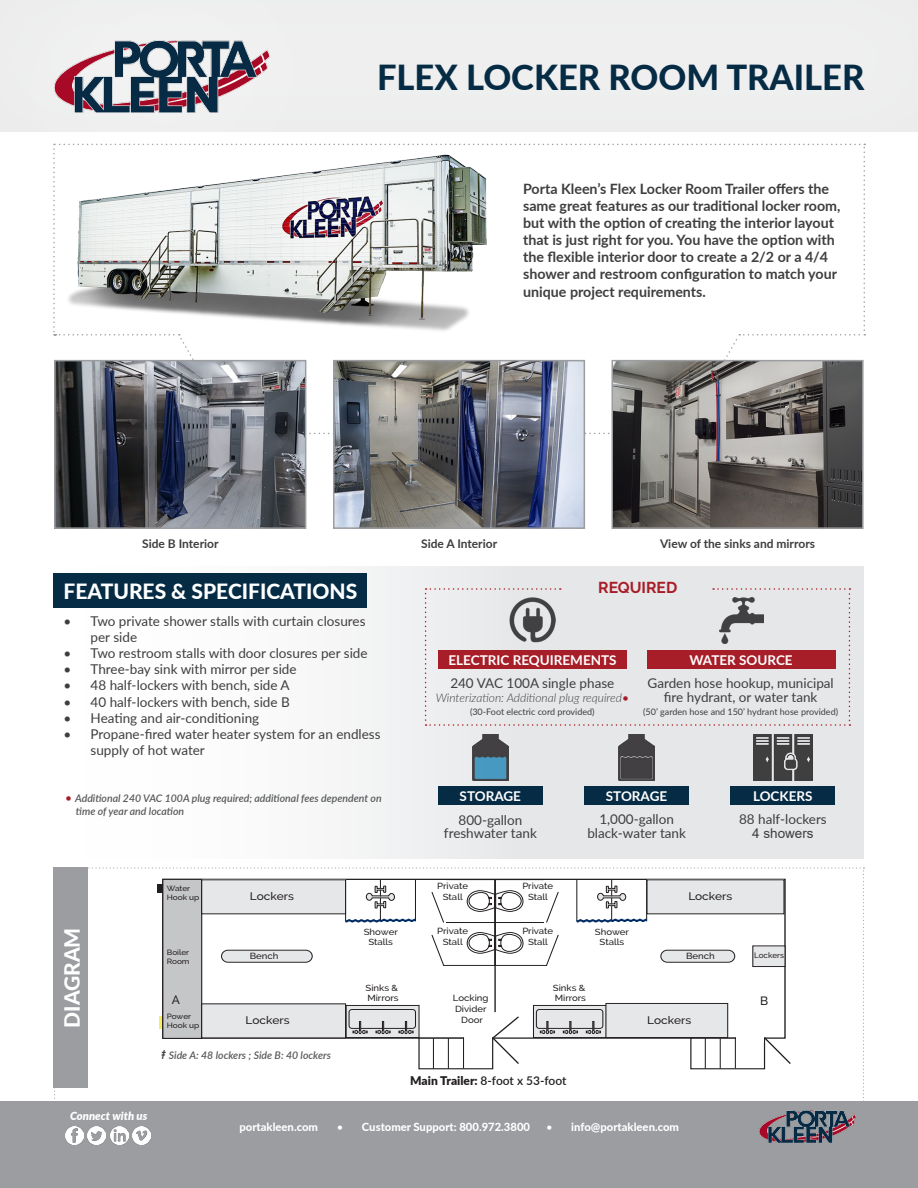
<style>
.page{position:relative;width:918px;height:1188px;background:#fff}
.page>*{position:absolute;margin:0;border:0;box-sizing:border-box;transform-origin:0 0}
.t1{font:800 34.5px "Lato";color:#062b44}
.t2{font:800 21px "Lato";color:#fff}
.t3{font:700 15.75px "Raleway";color:#a71d28}
.t4{font:700 14.25px/17.1px "Lato";color:#3e3e3f}
.t5{font:13.5px/13.5px "Lato";color:#3e3e3f;text-align:center}
.t6{font:700 13.5px "Lato";color:#fff}
.t7{font:13.5px "Arial";color:#3e3e3f}
.t8{font:700 12px "Lato";color:#3e3e3f}
.t9{font:italic 300 12px "Lato";color:#3e3e3f}
.t10{font:600 12px "Lato";letter-spacing:-.01em;color:#231f20}
.t11{font:500 12px "Raleway";color:#231f20}
.t12{font:800 11.25px "Lato";color:#fff}
.t13{font:italic 900 11.25px "Lato";color:#fff}
.t14{font:500 10.95px "Raleway";color:#231f20;scale:1.08 1}
.t15{font:italic 600 10.5px/13.5px "Lato";color:#57585a}
.t16{font:9px "Lato";color:#3e3e3f}
.t17{font:500 8.85px/10.6px "Raleway";color:#231f20;text-align:center;scale:1.08 1}
.t18{font:500 7.95px "Raleway";color:#231f20}
.t19{font:500 7.65px/9.1px "Raleway";color:#231f20;scale:1.08 1}
.s1{font-weight:400;font-style:normal;font-size:12px;color:#a71d28}
.s2{font-weight:400;font-style:normal;color:#a71d28}
.s3{font-family:"Arial";font-weight:400;font-size:13.5px;color:#3e3e3f}
.s4{font-weight:900}
.s5{font-weight:400}
</style>
<div class="page">
<svg style="left:54px;top:144px;width:811px;height:290px"></svg>
<div style="left:54px;top:566px;width:810px;height:292px;background:linear-gradient(to right,#fff,#dedfe2)"></div>
<div style="left:54px;top:573px;width:313px;height:35px;background:#062b44"></div>
<div style="left:0;top:0;width:918px;height:134px;background:#eeefef"></div>
<div style="left:0;top:0;width:375px;height:231px;background:#fff;opacity:.75"></div>
<img style="left:55px;top:40px;width:215px;height:73px">
<div style="left:0;top:1101px;width:918px;height:87px;background:#9b9da1"></div>
<img style="left:65px;top:1127px;width:18px;height:18px">
<img style="left:88px;top:1127px;width:18px;height:18px">
<img style="left:110px;top:1127px;width:18px;height:18px">
<img style="left:133px;top:1127px;width:18px;height:18px">
<img style="left:759px;top:1126px;width:91px;height:17px">
<img style="left:753px;top:734px;width:59px;height:47px">
<img style="left:472px;top:734px;width:36px;height:47px">
<img style="left:619px;top:734px;width:36px;height:47px">
<div style="left:438px;top:787px;width:105px;height:18px;background:#062b44"></div>
<div style="left:584px;top:786px;width:105px;height:19px;background:#062b44"></div>
<div style="left:731px;top:786px;width:104px;height:19px;background:#062b44"></div>
<div style="left:425px;top:588px;width:425px;height:138px;background:#e6e7e9"></div>
<img style="left:509px;top:597px;width:47px;height:47px">
<div style="left:439px;top:650px;width:188px;height:18px;background:#a71d28"></div>
<img style="left:719px;top:597px;width:44px;height:47px">
<div style="left:647px;top:650px;width:188px;height:18px;background:#a71d28"></div>
<svg style="left:54px;top:867px;width:810px;height:259px"></svg>
<div style="left:157px;top:884px;width:6px;height:8px;background:#231f20"></div>
<img style="left:336px;top:363px;width:246px;height:163px">
<div style="left:333px;top:360px;width:252px;height:169px;border:2px solid #9b9da1"></div>
<img style="left:57px;top:363px;width:246px;height:163px">
<div style="left:54px;top:360px;width:252px;height:169px;border:2px solid #9b9da1"></div>
<img style="left:614px;top:363px;width:247px;height:163px">
<div style="left:611px;top:360px;width:253px;height:169px;border:2px solid #9b9da1"></div>
<img style="left:53px;top:146px;width:451px;height:211px">
<p class="t1" style="left:377px;top:52px;width:489px">FLEX LOCKER ROOM TRAILER</p>
<p class="t4" style="left:523px;top:180px;width:308px">Porta Kleen’s Flex Locker Room Trailer offers the</p>
<p class="t4" style="left:523px;top:197px;width:319px">same great features as our traditional locker room, but with the option of creating the interior layout that is just right for you. You have the option with the flexible interior door to create a 2/2 or a 4/4 shower and restroom configuration to match your unique project requirements.</p>
<p class="t8" style="left:142px;top:535px;width:78px">Side B Interior</p>
<h2 class="t2" style="left:63px;top:576px;width:295px">FEATURES &amp; SPECIFICATIONS</h2>
<p class="t5" style="left:91px;top:612px;width:277px;line-height:16.2px;text-align:left;text-indent:-27px">• Two private shower stalls with curtain closures per side</p>
<p class="t5" style="left:64px;top:646px;width:306px">• Two restroom stalls with door closures per side</p>
<p class="t5" style="left:64px;top:662px;width:235px">• Three-bay sink with mirror per side</p>
<p class="t5" style="left:64px;top:678px;width:228px">• 48 half-lockers with bench, side A</p>
<p class="t5" style="left:64px;top:694px;width:228px">• 40 half-lockers with bench, side B</p>
<p class="t5" style="left:64px;top:711px;width:197px">• Heating and air-conditioning</p>
<p class="t5" style="left:91px;top:725px;width:292px;line-height:16.2px;text-align:left;text-indent:-27px">• Propane-fired water heater system for an endless supply of hot water</p>
<p class="t15" style="left:76px;top:791px;width:307px;text-indent:-11px"><span class="s1">•</span> Additional 240 VAC 100A plug required; additional fees dependent on time of year and location</p>
<p class="t8" style="left:421px;top:535px;width:78px">Side A Interior</p>
<p class="t8" style="left:660px;top:535px;width:157px">View of the sinks and mirrors</p>
<p class="t3" style="left:598px;top:579px;width:81px">REQUIRED</p>
<p class="t6" style="left:448px;top:650px;width:170px">ELECTRIC REQUIREMENTS</p>
<p class="t6" style="left:689px;top:650px;width:105px">WATER SOURCE</p>
<p class="t5" style="left:450px;top:676px;width:166px">240 VAC 100A single phase</p>
<p class="t9" style="left:436px;top:689px;width:195px">Winterization: Additional plug required<span class="s2">•</span></p>
<p class="t16" style="left:470px;top:705px;width:126px">(30-Foot electric cord provided)</p>
<p class="t5" style="left:648px;top:676px;width:188px">Garden hose hookup, municipal fire hydrant, or water tank</p>
<p class="t16" style="left:643px;top:705px;width:196px">(50’ garden hose and 150’ hydrant hose provided)</p>
<p class="t6" style="left:460px;top:786px;width:63px">STORAGE</p>
<p class="t6" style="left:606px;top:786px;width:63px">STORAGE</p>
<p class="t6" style="left:753px;top:786px;width:61px">LOCKERS</p>
<p class="t5" style="left:444px;top:812px;width:94px">800-gallon freshwater tank</p>
<p class="t5" style="left:587px;top:812px;width:100px">1,000-gallon black-water tank</p>
<p class="t5" style="left:739px;top:812px;width:89px">88 half-lockers</p>
<p class="t7" style="left:752px;top:824px;width:63px">4 showers</p>
<h2 class="t2" style="left:57px;top:1028px;width:102px;rotate:-90deg">DIAGRAM</h2>
<p class="t13" style="left:70px;top:1108px;width:79px">Connect with us</p>
<p class="t19" style="left:167px;top:883px;width:32px">Water<br>Hook up</p>
<p class="t19" style="left:167px;top:947px;width:23px">Boiler<br>Room</p>
<p class="t14" style="left:250px;top:890px;width:42px">Lockers</p>
<p class="t17" style="left:250px;top:951px;width:28px">Bench</p>
<p class="t17" style="left:364px;top:926px;width:33px">Shower<br>Stalls</p>
<p class="t17" style="left:437px;top:881px;width:30px">Private<br>Stall</p>
<p class="t17" style="left:437px;top:926px;width:30px">Private<br>Stall</p>
<p class="t17" style="left:522px;top:881px;width:30px">Private<br>Stall</p>
<p class="t17" style="left:522px;top:926px;width:30px">Private<br>Stall</p>
<p class="t17" style="left:595px;top:926px;width:33px">Shower<br>Stalls</p>
<p class="t14" style="left:688px;top:890px;width:42px">Lockers</p>
<p class="t17" style="left:686px;top:951px;width:28px">Bench</p>
<p class="t18" style="left:754px;top:951px;width:31px">Lockers</p>
<p class="t17" style="left:366px;top:982px;width:32px;text-align:left">Sinks &amp;<br>Mirrors</p>
<p class="t17" style="left:553px;top:982px;width:32px">Sinks &amp;</p>
<p class="t17" style="left:453px;top:993px;width:34px">Locking</p>
<p class="t17" style="left:555px;top:993px;width:30px">Mirrors</p>
<p class="t17" style="left:455px;top:1004px;width:31px">Divider<br>Door</p>
<p class="t11" style="left:172px;top:993px;width:10px">A</p>
<p class="t11" style="left:760px;top:994px;width:10px">B</p>
<p class="t19" style="left:167px;top:1011px;width:32px">Power<br>Hook up</p>
<p class="t14" style="left:647px;top:1014px;width:42px">Lockers</p>
<p class="t14" style="left:246px;top:1014px;width:42px">Lockers</p>
<p class="t15" style="left:161px;top:1047px;width:171px"><span class="s3">ŧ</span> Side A: 48 lockers ; Side B: 40 lockers</p>
<p class="t10" style="left:410px;top:1072px;width:158px"><span class="s4">Main Trailer:</span> 8-foot x 53-foot</p>
<p class="t12" style="left:239px;top:1119px;width:80px">portakleen.com</p>
<p class="t12" style="left:337px;top:1119px;width:195px"><span class="s5">•</span> Customer Support: 800.972.3800</p>
<p class="t12" style="left:546px;top:1119px;width:134px"><span class="s5">•</span> info@portakleen.com</p>
</div>
